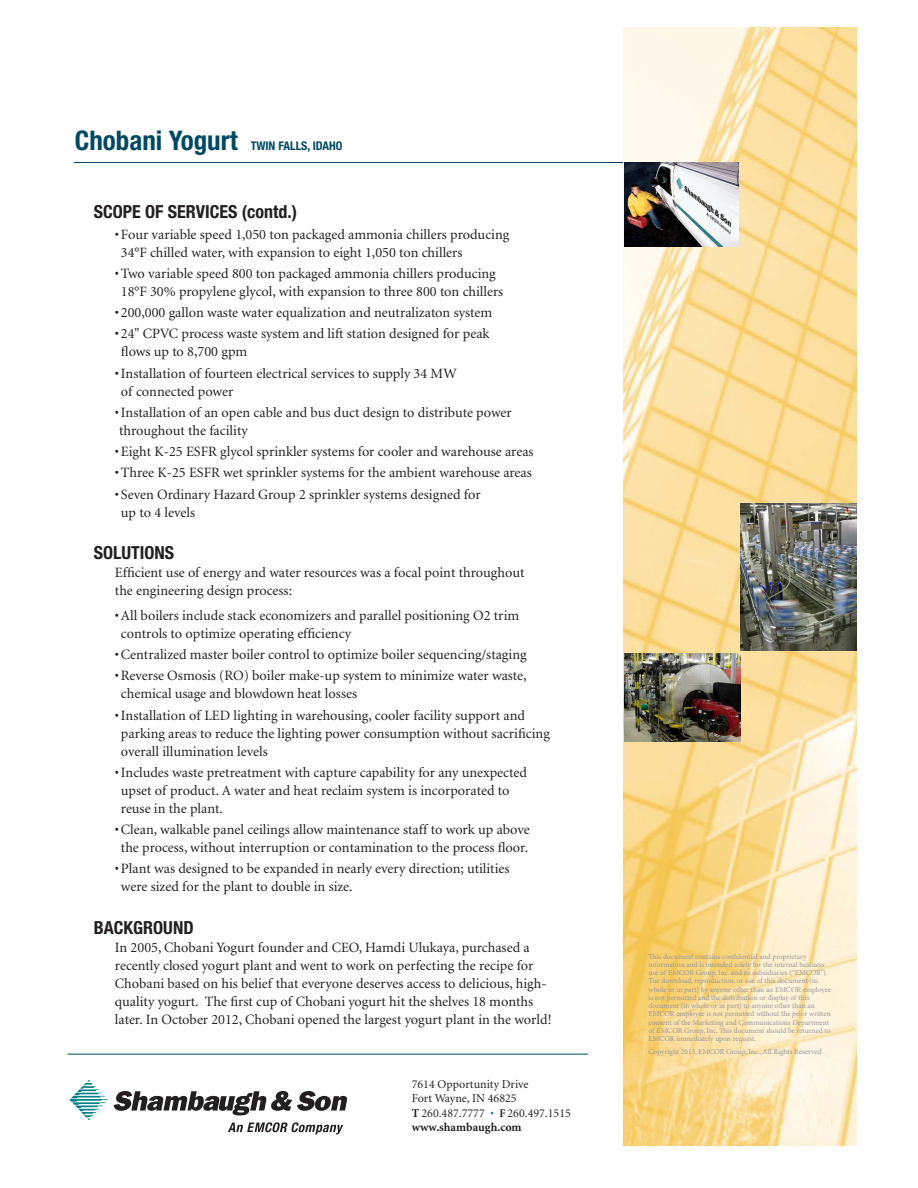
<style>
.page{position:relative;width:918px;height:1188px;background:#fff}
.page>*{position:absolute;margin:0;border:0;box-sizing:border-box;transform-origin:0 0}
.t1{font:700 condensed 27px "Helvetica Neue";color:#004964}
.t2{font:700 condensed 18px "Helvetica Neue";color:#231f20}
.t3{font:14.25px/18px "Minion";color:#231f20}
.t4{font:12px/14.4px "Minion";color:#231f20}
.t5{font:700 condensed 12px "Helvetica Neue";color:#004964}
.t6{font:7.5px/8.2px "Minion Pro";letter-spacing:-.005em;color:#97999c}
.s1{font-weight:700}
.s2{color:#008185}
.s3{font-weight:700;font-stretch:condensed}
</style>
<div class="page">
<hr style="left:74px;top:162px;width:550px;height:1px;background:#004964">
<hr style="left:68px;top:1054px;width:520px;height:1px;background:#004964">
<hr style="left:623px;top:28px;width:1px;height:1117px;background:#004964">
<img style="left:624px;top:28px;width:232px;height:1117px">
<img style="left:624px;top:162px;width:115px;height:85px">
<img style="left:624px;top:654px;width:116px;height:87px">
<img style="left:740px;top:503px;width:116px;height:147px">
<svg style="left:70px;top:1080px;width:38px;height:40px"></svg>
<svg style="left:228px;top:1122px;width:115px;height:12px"></svg>
<svg style="left:114px;top:1091px;width:233px;height:24px"></svg>
<h1 class="t1" style="left:75px;top:124px;width:164px">Chobani Yogurt</h1>
<p class="t5" style="left:251px;top:139px;width:40px">Twin Falls</p>
<p class="t5" style="left:308px;top:139px;width:35px">, Idaho</p>
<p class="t2" style="left:94px;top:201px;width:205px">SCOPE OF SERVICES (contd.)</p>
<p class="t3" style="left:121px;top:226px;width:390px;text-indent:-6px">•Four variable speed 1,050 ton packaged ammonia chillers producing<br>34°F chilled water, with expansion to eight 1,050 ton chillers</p>
<p class="t3" style="left:115px;top:265px;width:390px;text-align:center">•Two variable speed 800 ton packaged ammonia chillers producing<br>18°F 30% propylene glycol, with expansion to three 800 ton chillers</p>
<p class="t3" style="left:115px;top:304px;width:379px">• 200,000 gallon waste water equalization and neutralizaton system</p>
<p class="t3" style="left:121px;top:325px;width:370px;text-indent:-6px">• 24" CPVC process waste system and lift station designed for peak flows up to 8,700 gpm</p>
<p class="t3" style="left:121px;top:365px;width:337px;text-indent:-6px">•Installation of fourteen electrical services to supply 34 MW of connected power</p>
<p class="t3" style="left:115px;top:404px;width:398px">•Installation of an open cable and bus duct design to distribute power throughout the facility</p>
<p class="t3" style="left:115px;top:443px;width:420px">•Eight K-25 ESFR glycol sprinkler systems for cooler and warehouse areas</p>
<p class="t3" style="left:115px;top:464px;width:418px">•Three K-25 ESFR wet sprinkler systems for the ambient warehouse areas</p>
<p class="t3" style="left:121px;top:486px;width:361px;text-indent:-6px">• Seven Ordinary Hazard Group 2 sprinkler systems designed for up to 4 levels</p>
<p class="t2" style="left:94px;top:542px;width:82px">SOLUTIONS</p>
<p class="t3" style="left:115px;top:564px;width:411px">Efficient use of energy and water resources was a focal point throughout the engineering design process:</p>
<p class="t3" style="left:121px;top:607px;width:400px;text-indent:-6px">•All boilers include stack economizers and parallel positioning O2 trim controls to optimize operating efficiency</p>
<p class="t3" style="left:115px;top:646px;width:413px">•Centralized master boiler control to optimize boiler sequencing/staging</p>
<p class="t3" style="left:121px;top:667px;width:407px;text-indent:-6px">•Reverse Osmosis (RO) boiler make-up system to minimize water waste, chemical usage and blowdown heat losses</p>
<p class="t3" style="left:121px;top:707px;width:430px;text-indent:-6px">•Installation of LED lighting in warehousing, cooler facility support and parking areas to reduce the lighting power consumption without sacrificing overall illumination levels</p>
<p class="t3" style="left:121px;top:764px;width:408px;text-indent:-6px">•Includes waste pretreatment with capture capability for any unexpected upset of product. A water and heat reclaim system is incorporated to reuse in the plant.</p>
<p class="t3" style="left:115px;top:821px;width:416px;text-align:center">•Clean, walkable panel ceilings allow maintenance staff to work up above the process, without interruption or contamination to the process floor.</p>
<p class="t3" style="left:121px;top:860px;width:390px;text-indent:-6px">•Plant was designed to be expanded in nearly every direction; utilities were sized for the plant to double in size.</p>
<p class="t2" style="left:94px;top:916px;width:101px">BACKGROUND</p>
<p class="t3" style="left:115px;top:939px;width:438px">In 2005, Chobani Yogurt founder and CEO, Hamdi Ulukaya, purchased a recently closed yogurt plant and went to work on perfecting the recipe for Chobani based on his belief that everyone deserves access to delicious, high&shy;quality yogurt. The first cup of Chobani yogurt hit the shelves 18 months later. In October 2012, Chobani opened the largest yogurt plant in the world!</p>
<p class="t4" style="left:412px;top:1077px;width:161px">7614 Opportunity Drive<br>Fort Wayne, IN 46825<br><span class="s1">T</span> 260.487.7777 <span class="s2">•</span> <span class="s3">F</span> 260.497.1515 <span class="s1">www.shambaugh.com</span></p>
<p class="t6" style="left:649px;top:952px;width:184px">This document contains confidential and proprietary information and is intended solely for the internal business use of EMCOR Group, Inc. and its subsidiaries (“EMCOR”).<br>The download, reproduction, or use of this document (in whole or in part) by anyone other than an EMCOR employee is not permitted and the distribution or display of this document (in whole or in part) to anyone other than an EMCOR employee is not permitted without the prior written consent of the Marketing and Communications Department of EMCOR Group, Inc. This document should be returned to EMCOR immediately upon request.</p>
<p class="t6" style="left:649px;top:1048px;width:175px">Copyright 2013, EMCOR Group, Inc., All Rights Reserved</p>
</div>
